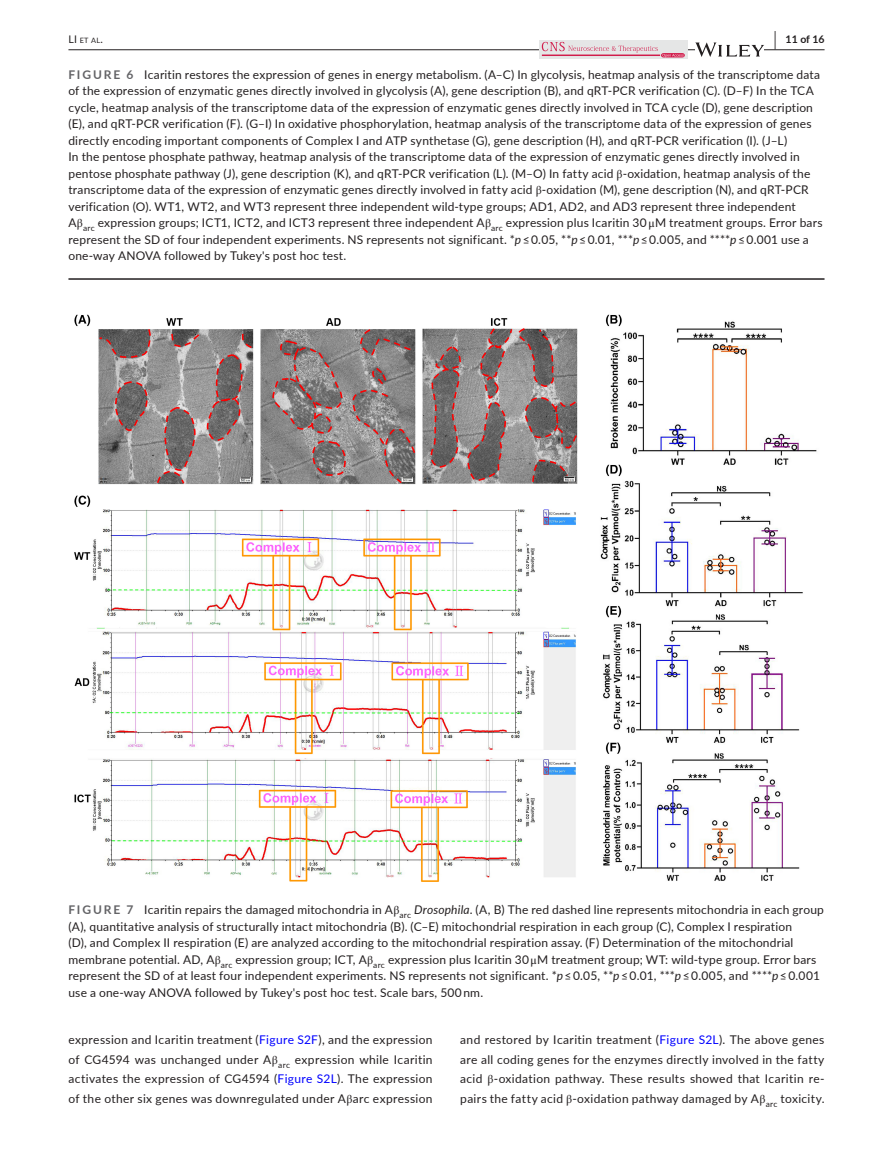
<style>
.page{position:relative;width:893px;height:1174px;background:#fff}
.page>*{position:absolute;margin:0;border:0;box-sizing:border-box;transform-origin:0 0}
.t1{font:12px/16.5px "Lato";letter-spacing:.015em;color:#231f20;text-align:justify}
.t2{font:700 10.5px "Lato";color:#231f20}
.t3{font:7.35px "Lato";color:#231f20}
.s1{font-size:10.5px}
.s2{font-size:19.5px}
.s3{font-weight:700;color:#636366}
.s4{font-family:"STIX"}
.s5{font-style:italic}
.s6{color:#00f}
</style>
<div class="page">
<hr style="left:68px;top:49px;width:756px;height:1px;background:#231f20">
<div style="left:539px;top:40px;width:149px;height:19px;background:#e5e6e6"></div>
<svg style="left:542px;top:42px;width:142px;height:15px"></svg>
<svg style="left:695px;top:42px;width:69px;height:15px"></svg>
<hr style="left:68px;top:278px;width:756px;height:2px;background:#231f20">
<img style="left:74px;top:314px;width:743px;height:568px">
<p class="t3" style="left:68px;top:35px;width:36px"><span class="s1">LI</span> et al<span class="s1">.</span></p>
<p class="t2" style="left:774px;top:31px;width:52px"><span class="s2">|</span> 11 of 16</p>
<p class="t1" style="left:68px;top:66px;width:756px;text-align:left"><span class="s3">FIGURE 6</span> Icaritin restores the expression of genes in energy metabolism. (A–C) In glycolysis, heatmap analysis of the transcriptome data of the expression of enzymatic genes directly involved in glycolysis (A), gene description (B), and qRT-PCR verification (C). (D–F) In the TCA cycle, heatmap analysis of the transcriptome data of the expression of enzymatic genes directly involved in TCA cycle (D), gene description (E), and qRT-PCR verification (F). (G–I) In oxidative phosphorylation, heatmap analysis of the transcriptome data of the expression of genes directly encoding important components of Complex I and ATP synthetase (G), gene description (H), and qRT-PCR verification (I). (J–L)<br>In the pentose phosphate pathway, heatmap analysis of the transcriptome data of the expression of enzymatic genes directly involved in pentose phosphate pathway (J), gene description (K), and qRT-PCR verification (L). (M–O) In fatty acid <span class="s4">β</span>-oxidation, heatmap analysis of the transcriptome data of the expression of enzymatic genes directly involved in fatty acid <span class="s4">β</span>-oxidation (M), gene description (N), and qRT-PCR verification (O). WT1, WT2, and WT3 represent three independent wild-type groups; AD1, AD2, and AD3 represent three independent A<span class="s4">β</span><sub>arc</sub> expression groups; ICT1, ICT2, and ICT3 represent three independent A<span class="s4">β</span><sub>arc</sub> expression plus Icaritin 30 <span class="s4">μ</span>M treatment groups. Error bars represent the SD of four independent experiments. NS represents not significant. *<span class="s5">p</span> ≤ 0.05, **<span class="s5">p</span> ≤ 0.01, ***<span class="s5">p</span> ≤ 0.005, and ****<span class="s5">p</span> ≤ 0.001 use a one-way ANOVA followed by Tukey's post hoc test.</p>
<p class="t1" style="left:68px;top:901px;width:757px;text-align:left"><span class="s3">FIGURE 7</span> Icaritin repairs the damaged mitochondria in A<span class="s4">β</span><sub>arc</sub> <span class="s5">Drosophila</span>. (A, B) The red dashed line represents mitochondria in each group (A), quantitative analysis of structurally intact mitochondria (B). (C–E) mitochondrial respiration in each group (C), Complex І respiration<br>(D), and Complex II respiration (E) are analyzed according to the mitochondrial respiration assay. (F) Determination of the mitochondrial membrane potential. AD, A<span class="s4">β</span><sub>arc</sub> expression group; ICT, A<span class="s4">β</span><sub>arc</sub> expression plus Icaritin 30 <span class="s4">μ</span>M treatment group; WT: wild-type group. Error bars represent the SD of at least four independent experiments. NS represents not significant. *<span class="s5">p</span> ≤ 0.05, **<span class="s5">p</span> ≤ 0.01, ***<span class="s5">p</span> ≤ 0.005, and ****<span class="s5">p</span> ≤ 0.001 use a one-way ANOVA followed by Tukey's post hoc test. Scale bars, 500 nm.</p>
<p class="t1" style="left:68px;top:1029px;width:366px;line-height:19.5px">expression and Icaritin treatment (<span class="s6">Figure S2F</span>), and the expression of CG4594 was unchanged under A<span class="s4">β</span><sub>arc</sub> expression while Icaritin activates the expression of CG4594 (<span class="s6">Figure S2L</span>). The expression of the other six genes was downregulated under A<span class="s4">β</span>arc expression</p>
<p class="t1" style="left:460px;top:1029px;width:366px;line-height:19.5px">and restored by Icaritin treatment (<span class="s6">Figure S2L</span>). The above genes are all coding genes for the enzymes directly involved in the fatty acid <span class="s4">β</span>-oxidation pathway. These results showed that Icaritin re&shy;pairs the fatty acid <span class="s4">β</span>-oxidation pathway damaged by A<span class="s4">β</span><sub>arc</sub> toxicity.</p>
</div>
